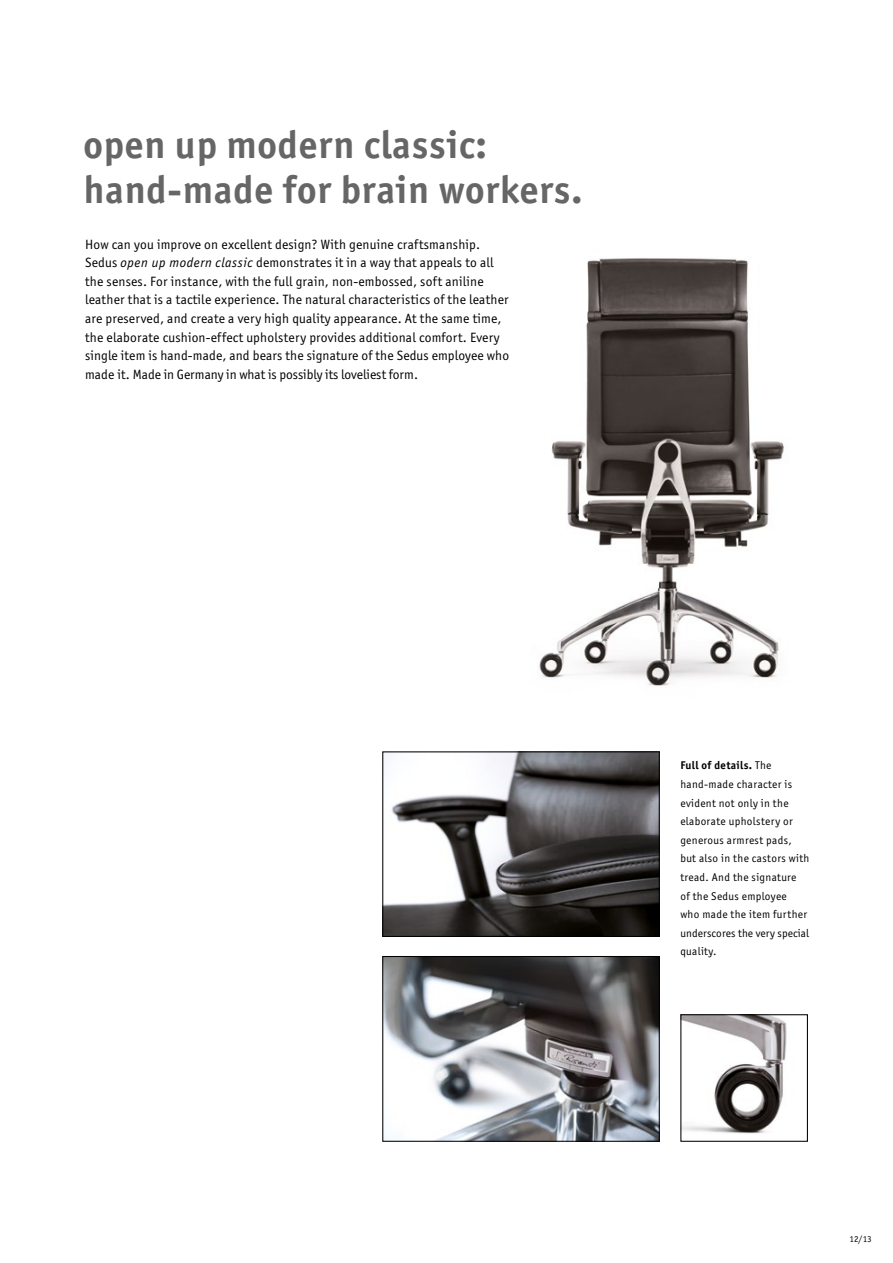
<style>
.page{position:relative;width:893px;height:1263px;background:#fff}
.page>*{position:absolute;margin:0;border:0;box-sizing:border-box;transform-origin:0 0}
.Headline_26pt{font:700 39px "Officina San Itc T";letter-spacing:.02em;color:#666}
.Headline_26pt-2{font:13.5px/18.6px "Officina San Itc T";letter-spacing:.015em;color:#000}
.Copy_12pt{font:11.25px/18.6px "Officina San Itc T";letter-spacing:.03em;color:#000}
.t1{font:9px "Officina San Itc T";color:#000}
.s1{font-style:italic}
.s2{font-weight:700}
</style>
<div class="page">
<img style="left:384px;top:958px;width:274px;height:182px">
<div style="left:382px;top:956px;width:278px;height:186px;border:1px solid #000"></div>
<img style="left:384px;top:753px;width:274px;height:182px">
<div style="left:382px;top:751px;width:278px;height:186px;border:1px solid #000"></div>
<img style="left:539px;top:258px;width:245px;height:428px">
<img style="left:682px;top:1016px;width:105px;height:118px">
<div style="left:680px;top:1014px;width:128px;height:128px;border:1px solid #000"></div>
<p class="Headline_26pt" style="left:84px;top:120px;width:405px">open up modern classic:</p>
<p class="Headline_26pt" style="left:84px;top:165px;width:501px">hand-made for brain workers.</p>
<p class="Headline_26pt-2" style="left:85px;top:235px;width:426px">How can you improve on excellent design? With genuine craftsmanship.<br>Sedus <span class="s1">open up modern classic</span> demonstrates it in a way that appeals to all the senses. For instance, with the full grain, non-embossed, soft aniline leather that is a tactile experience. The natural characteristics of the leather are preserved, and create a very high quality appearance. At the same time, the elaborate cushion-effect upholstery provides additional comfort. Every single item is hand-made, and bears the signature of the Sedus employee who made it. Made in Germany in what is possibly its loveliest form.</p>
<p class="Copy_12pt" style="left:680px;top:756px;width:131px"><span class="s2">Full of details.</span> The hand-made character is evident not only in the elaborate upholstery or generous armrest pads, but also in the castors with tread. And the signature<br>of the Sedus employee<br>who made the item further underscores the very special quality.</p>
<p class="t1" style="left:850px;top:1233px;width:24px">12/13</p>
</div>
